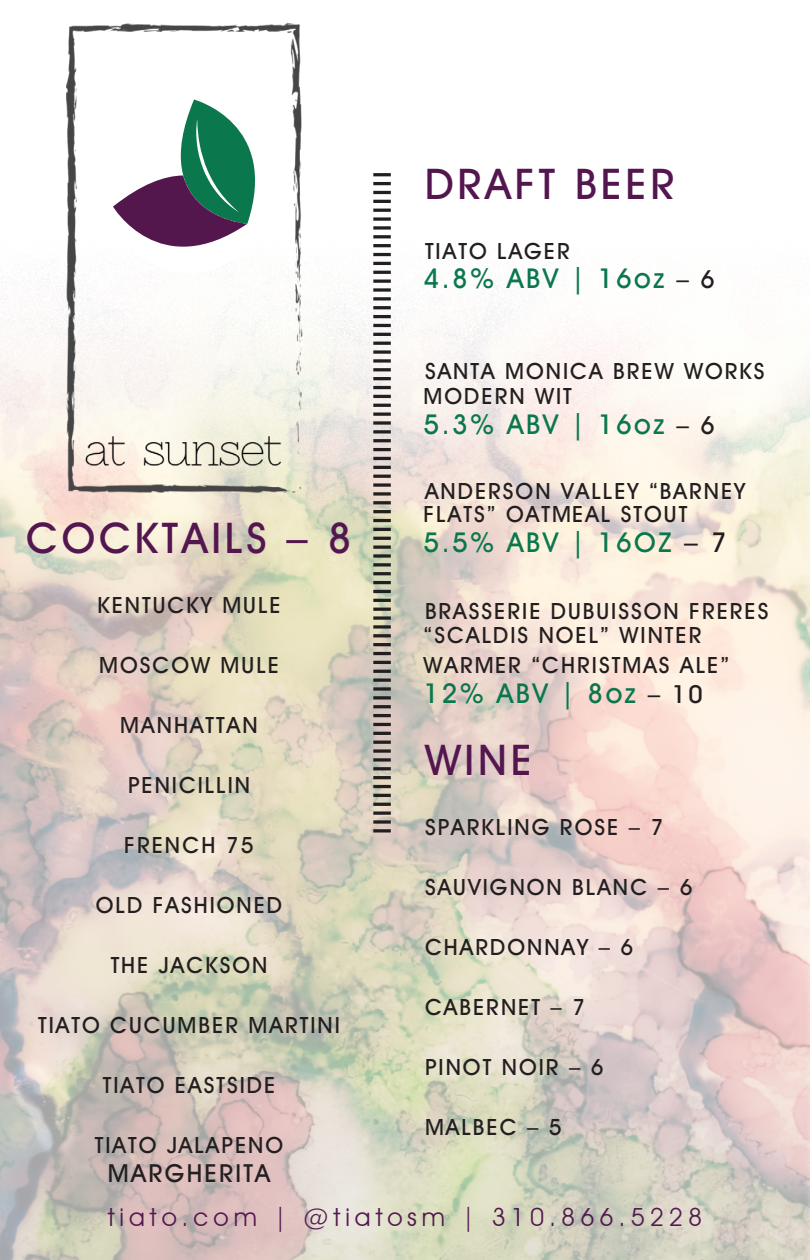
<style>
.page{position:relative;width:810px;height:1260px;background:#fff}
.page>*{position:absolute;margin:0;border:0;box-sizing:border-box;transform-origin:0 0}
.t1{font:700 42.5px "Decker";letter-spacing:.09em;color:#54164f}
.body{font:700 27.5px "Decker";letter-spacing:.09em;color:#0a774d}
.subheader{font:25px "Decker";letter-spacing:.2em;color:#53184f}
.body-2{font:700 25px "Decker";letter-spacing:.09em;color:#231f20}
.wine_copy{font:700 22.5px "Decker";letter-spacing:.09em;color:#231f20}
.body-3{font:700 22.5px/30px "Decker";letter-spacing:.09em;color:#231f20}
.s1{font-size:25px;color:#231f20}
.s2{color:#231f20}
</style>
<div class="page">
<img style="left:0;top:238px;width:810px;height:1022px">
<img style="left:61px;top:23px;width:257px;height:500px">
<hr style="left:373px;top:173px;width:18px;height:3px;background:#231f20">
<hr style="left:373px;top:182px;width:18px;height:3px;background:#231f20">
<hr style="left:373px;top:191px;width:18px;height:3px;background:#231f20">
<hr style="left:373px;top:200px;width:18px;height:3px;background:#231f20">
<hr style="left:373px;top:209px;width:18px;height:3px;background:#231f20">
<svg style="left:373px;top:217px;width:18px;height:4px"></svg>
<svg style="left:373px;top:226px;width:18px;height:4px"></svg>
<hr style="left:373px;top:235px;width:18px;height:3px;background:#231f20">
<hr style="left:373px;top:244px;width:18px;height:3px;background:#231f20">
<hr style="left:373px;top:253px;width:18px;height:3px;background:#231f20">
<hr style="left:373px;top:262px;width:18px;height:3px;background:#231f20">
<hr style="left:373px;top:271px;width:18px;height:3px;background:#231f20">
<hr style="left:373px;top:280px;width:18px;height:3px;background:#231f20">
<svg style="left:373px;top:288px;width:18px;height:4px"></svg>
<svg style="left:373px;top:297px;width:18px;height:4px"></svg>
<hr style="left:373px;top:306px;width:18px;height:3px;background:#231f20">
<hr style="left:373px;top:315px;width:18px;height:3px;background:#231f20">
<hr style="left:373px;top:324px;width:18px;height:3px;background:#231f20">
<hr style="left:373px;top:333px;width:18px;height:3px;background:#231f20">
<hr style="left:373px;top:342px;width:18px;height:3px;background:#231f20">
<svg style="left:373px;top:350px;width:18px;height:4px"></svg>
<svg style="left:373px;top:359px;width:18px;height:4px"></svg>
<hr style="left:373px;top:368px;width:18px;height:3px;background:#231f20">
<hr style="left:373px;top:377px;width:18px;height:3px;background:#231f20">
<hr style="left:373px;top:386px;width:18px;height:3px;background:#231f20">
<hr style="left:373px;top:395px;width:18px;height:3px;background:#231f20">
<hr style="left:373px;top:404px;width:18px;height:3px;background:#231f20">
<hr style="left:373px;top:413px;width:18px;height:3px;background:#231f20">
<svg style="left:373px;top:421px;width:18px;height:4px"></svg>
<svg style="left:373px;top:430px;width:18px;height:4px"></svg>
<hr style="left:373px;top:439px;width:18px;height:3px;background:#231f20">
<hr style="left:373px;top:448px;width:18px;height:3px;background:#231f20">
<hr style="left:373px;top:457px;width:18px;height:3px;background:#231f20">
<hr style="left:373px;top:466px;width:18px;height:3px;background:#231f20">
<hr style="left:373px;top:475px;width:18px;height:3px;background:#231f20">
<svg style="left:373px;top:483px;width:18px;height:4px"></svg>
<svg style="left:373px;top:492px;width:18px;height:4px"></svg>
<hr style="left:373px;top:501px;width:18px;height:3px;background:#231f20">
<hr style="left:373px;top:510px;width:18px;height:3px;background:#231f20">
<hr style="left:373px;top:519px;width:18px;height:3px;background:#231f20">
<hr style="left:373px;top:528px;width:18px;height:3px;background:#231f20">
<hr style="left:373px;top:537px;width:18px;height:3px;background:#231f20">
<svg style="left:373px;top:545px;width:18px;height:4px"></svg>
<svg style="left:373px;top:554px;width:18px;height:4px"></svg>
<svg style="left:373px;top:563px;width:18px;height:4px"></svg>
<hr style="left:373px;top:572px;width:18px;height:3px;background:#231f20">
<hr style="left:373px;top:581px;width:18px;height:3px;background:#231f20">
<hr style="left:373px;top:590px;width:18px;height:3px;background:#231f20">
<hr style="left:373px;top:599px;width:18px;height:3px;background:#231f20">
<hr style="left:373px;top:608px;width:18px;height:3px;background:#231f20">
<svg style="left:373px;top:616px;width:18px;height:4px"></svg>
<svg style="left:373px;top:625px;width:18px;height:4px"></svg>
<hr style="left:373px;top:634px;width:18px;height:3px;background:#231f20">
<hr style="left:373px;top:643px;width:18px;height:3px;background:#231f20">
<hr style="left:373px;top:652px;width:18px;height:3px;background:#231f20">
<hr style="left:373px;top:661px;width:18px;height:3px;background:#231f20">
<hr style="left:373px;top:670px;width:18px;height:3px;background:#231f20">
<svg style="left:373px;top:678px;width:18px;height:4px"></svg>
<svg style="left:373px;top:687px;width:18px;height:4px"></svg>
<svg style="left:373px;top:696px;width:18px;height:4px"></svg>
<hr style="left:373px;top:705px;width:18px;height:3px;background:#231f20">
<hr style="left:373px;top:714px;width:18px;height:3px;background:#231f20">
<hr style="left:373px;top:723px;width:18px;height:3px;background:#231f20">
<hr style="left:373px;top:732px;width:18px;height:3px;background:#231f20">
<hr style="left:373px;top:741px;width:18px;height:3px;background:#231f20">
<svg style="left:373px;top:749px;width:18px;height:4px"></svg>
<svg style="left:373px;top:758px;width:18px;height:4px"></svg>
<hr style="left:373px;top:767px;width:18px;height:3px;background:#231f20">
<hr style="left:373px;top:776px;width:18px;height:3px;background:#231f20">
<hr style="left:373px;top:785px;width:18px;height:3px;background:#231f20">
<hr style="left:373px;top:794px;width:18px;height:3px;background:#231f20">
<hr style="left:373px;top:803px;width:18px;height:3px;background:#231f20">
<svg style="left:373px;top:811px;width:18px;height:4px"></svg>
<svg style="left:373px;top:820px;width:18px;height:4px"></svg>
<svg style="left:373px;top:829px;width:18px;height:4px"></svg>
<div style="left:103px;top:73px;width:172px;height:201px;background:#fff;border-radius:50%"></div>
<svg style="left:113px;top:100px;width:168px;height:184px"></svg>
<p class="t1" style="left:425px;top:158px;width:251px">DRAFT BEER</p>
<p class="wine_copy" style="left:425px;top:237px;width:146px">TIATO LAGER</p>
<p class="body" style="left:424px;top:261px;width:293px">4.8% ABV | 16oz <span class="s1">– 6</span></p>
<p class="wine_copy" style="left:425px;top:357px;width:341px">SANTA MONICA BREW WORKS</p>
<p class="body-3" style="left:424px;top:381px;width:150px">MODERN WIT</p>
<p class="body" style="left:424px;top:407px;width:293px">5.3% ABV | 16oz <span class="s1">– 6</span></p>
<p class="t1" style="left:26px;top:512px;width:327px">COCKTAILS – 8</p>
<p class="wine_copy" style="left:97px;top:591px;width:185px">KENTUCKY MULE</p>
<p class="wine_copy" style="left:99px;top:651px;width:181px">MOSCOW MULE</p>
<p class="wine_copy" style="left:120px;top:711px;width:139px">MANHATTAN</p>
<p class="wine_copy" style="left:128px;top:771px;width:124px">PENICILLIN</p>
<p class="wine_copy" style="left:124px;top:831px;width:131px">FRENCH 75</p>
<p class="wine_copy" style="left:96px;top:891px;width:188px">OLD FASHIONED</p>
<p class="wine_copy" style="left:111px;top:951px;width:158px">THE JACKSON</p>
<p class="wine_copy" style="left:38px;top:1011px;width:303px">TIATO CUCUMBER MARTINI</p>
<p class="wine_copy" style="left:103px;top:1071px;width:174px">TIATO EASTSIDE</p>
<p class="wine_copy" style="left:95px;top:1131px;width:190px">TIATO JALAPENO</p>
<p class="body-2" style="left:108px;top:1158px;width:164px">MARGHERITA</p>
<p class="wine_copy" style="left:425px;top:477px;width:322px">ANDERSON VALLEY “BARNEY</p>
<p class="body-3" style="left:424px;top:499px;width:265px">FLATS” OATMEAL STOUT</p>
<p class="body" style="left:424px;top:526px;width:304px">5.5% ABV | 16OZ <span class="s2">– 7</span></p>
<p class="wine_copy" style="left:425px;top:597px;width:345px">BRASSERIE DUBUISSON FRERES</p>
<p class="body-3" style="left:424px;top:620px;width:307px">“SCALDIS NOEL” WINTER<br>WARMER “CHRISTMAS ALE”</p>
<p class="body" style="left:424px;top:677px;width:281px">12% ABV | 8oz <span class="s1">– 10</span></p>
<p class="t1" style="left:425px;top:734px;width:108px">WINE</p>
<p class="wine_copy" style="left:425px;top:813px;width:240px">SPARKLING ROSE – 7</p>
<p class="wine_copy" style="left:425px;top:873px;width:269px">SAUVIGNON BLANC – 6</p>
<p class="wine_copy" style="left:425px;top:933px;width:210px">CHARDONNAY – 6</p>
<p class="wine_copy" style="left:425px;top:993px;width:162px">CABERNET – 7</p>
<p class="wine_copy" style="left:425px;top:1053px;width:180px">PINOT NOIR – 6</p>
<p class="wine_copy" style="left:425px;top:1113px;width:138px">MALBEC – 5</p>
<p class="subheader" style="left:108px;top:1202px;width:596px">tiato.com | @tiatosm | 310.866.5228</p>
</div>
